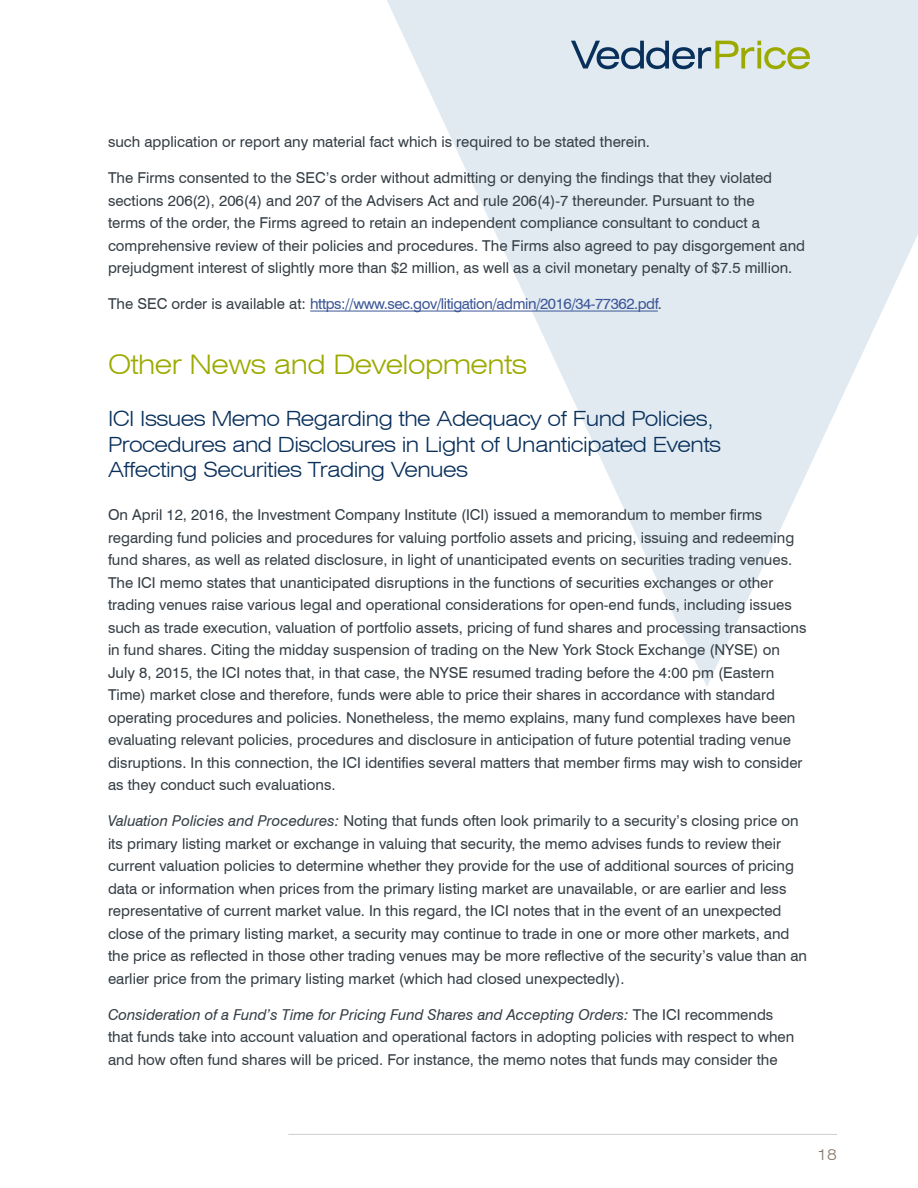
<style>
.page{position:relative;width:918px;height:1188px;background:#fff}
.page>*{position:absolute;margin:0;border:0;box-sizing:border-box;transform-origin:0 0}
.t1{font:300 expanded 27px "Swiss 721 BT";letter-spacing:-.02em;color:#9caa00}
.t2{font:300 expanded 21px/25.5px "Swiss 721 BT";letter-spacing:-.025em;color:#09305b}
.t3{font:15px/22.5px "Swiss 721 BT";color:#353e45}
.t4{font:15px "Swiss 721 BT";letter-spacing:-.03em;color:#3b5696}
.t5{font:300 expanded 15px "Swiss 721 BT";color:#857367}
.s1{color:#353e45}
.s2{font-style:italic}
</style>
<div class="page">
<svg style="left:351px;top:0;width:567px;height:686px;fill:#e1eaf1"></svg>
<svg style="left:571px;top:41px;width:239px;height:28px;background:#abbbb1"></svg>
<hr style="left:288px;top:1134px;width:549px;height:1px;background:#cdcdcd">
<hr style="left:310px;top:311px;width:348px;height:1px;background:#3b5696">
<p class="t3" style="left:108px;top:131px;width:544px">such application or report any material fact which is required to be stated therein.</p>
<p class="t3" style="left:108px;top:167px;width:699px">The Firms consented to the SEC’s order without admitting or denying the findings that they violated sections 206(2), 206(4) and 207 of the Advisers Act and rule 206(4)-7 thereunder. Pursuant to the<br>terms of the order, the Firms agreed to retain an independent compliance consultant to conduct a comprehensive review of their policies and procedures. The Firms also agreed to pay disgorgement and prejudgment interest of slightly more than $2 million, as well as a civil monetary penalty of $7.5 million.</p>
<p class="t4" style="left:108px;top:295px;width:556px"><span class="s1">The SEC order is available at:</span> https://www.sec.gov/litigation/admin/2016/34-77362.pdf<span class="s1">.</span></p>
<h1 class="t1" style="left:108px;top:348px;width:421px">Other News and Developments</h1>
<h2 class="t2" style="left:108px;top:406px;width:615px">ICI Issues Memo Regarding the Adequacy of Fund Policies,<br>Procedures and Disclosures in Light of Unanticipated Events<br>Affecting Securities Trading Venues</h2>
<p class="t3" style="left:108px;top:504px;width:700px">On April 12, 2016, the Investment Company Institute (ICI) issued a memorandum to member firms regarding fund policies and procedures for valuing portfolio assets and pricing, issuing and redeeming fund shares, as well as related disclosure, in light of unanticipated events on securities trading venues.<br>The ICI memo states that unanticipated disruptions in the functions of securities exchanges or other trading venues raise various legal and operational considerations for open-end funds, including issues such as trade execution, valuation of portfolio assets, pricing of fund shares and processing transactions in fund shares. Citing the midday suspension of trading on the New York Stock Exchange (NYSE) on July 8, 2015, the ICI notes that, in that case, the NYSE resumed trading before the 4:00 pm (Eastern Time) market close and therefore, funds were able to price their shares in accordance with standard operating procedures and policies. Nonetheless, the memo explains, many fund complexes have been evaluating relevant policies, procedures and disclosure in anticipation of future potential trading venue disruptions. In this connection, the ICI identifies several matters that member firms may wish to consider as they conduct such evaluations.</p>
<p class="t3" style="left:108px;top:810px;width:701px"><span class="s2">Valuation Policies and Procedures:</span> Noting that funds often look primarily to a security’s closing price on its primary listing market or exchange in valuing that security, the memo advises funds to review their current valuation policies to determine whether they provide for the use of additional sources of pricing data or information when prices from the primary listing market are unavailable, or are earlier and less representative of current market value. In this regard, the ICI notes that in the event of an unexpected close of the primary listing market, a security may continue to trade in one or more other markets, and the price as reflected in those other trading venues may be more reflective of the security’s value than an earlier price from the primary listing market (which had closed unexpectedly).</p>
<p class="t3" style="left:108px;top:1003px;width:688px"><span class="s2">Consideration of a Fund’s Time for Pricing Fund Shares and Accepting Orders:</span> The ICI recommends that funds take into account valuation and operational factors in adopting policies with respect to when and how often fund shares will be priced. For instance, the memo notes that funds may consider the</p>
<p class="t5" style="left:818px;top:1146px;width:21px">18</p>
</div>
